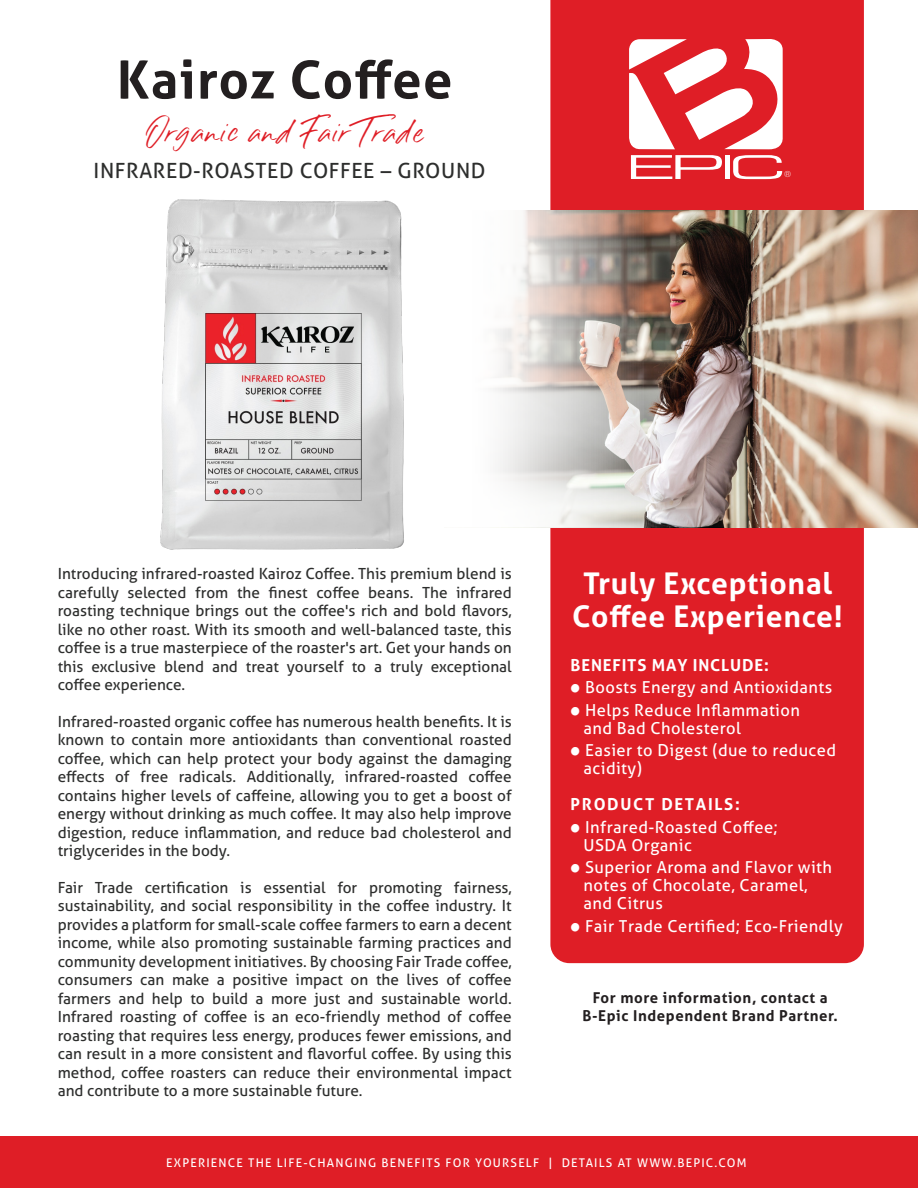
<style>
.page{position:relative;width:918px;height:1188px;background:#fff}
.page>*{position:absolute;margin:0;border:0;box-sizing:border-box;transform-origin:0 0}
.t1{font:700 52.5px "Aller";letter-spacing:.025em;color:#231f20}
.t2{font:700 30px/33px "Aller";letter-spacing:.025em;color:#fff;text-align:center}
.t3{font:30px "Sillii Willinn";letter-spacing:.05em;color:#df1e26}
.t4{font:21px "Aller";letter-spacing:.03em;color:#2d2e2d}
.t5{font:16.5px/18px "Aller";letter-spacing:.025em;color:#fff}
.t6{font:700 16.5px "Aller";letter-spacing:.05em;color:#fff}
.t7{font:700 16.5px "Aller";letter-spacing:.1em;color:#fff}
.t8{font:15.3px/18.5px "Aller";color:#2d2e2d;text-align:justify}
.t9{font:700 15px/18px "Aller";letter-spacing:.04em;color:#231f20;text-align:center}
.t10{font:12px "Aller";letter-spacing:.1em;color:#fff}
.t11{font:300 9px "Nimbus San";color:#fff}
.s1{font-family:"Berlin Sans FB Demi";font-weight:700}
</style>
<div class="page">
<div style="left:550px;top:0;width:314px;height:963px;background:#df1e26"></div>
<div style="left:0;top:1136px;width:918px;height:52px;background:#df1e26"></div>
<img style="left:550px;top:210px;width:368px;height:317px">
<svg style="left:493px;top:210px;width:150px;height:316px"></svg>
<svg style="left:629px;top:39px;width:154px;height:140px"></svg>
<img style="left:160px;top:199px;width:244px;height:351px">
<h1 class="t1" style="left:117px;top:47px;width:337px">Kairoz Coffee</h1>
<h2 class="t3" style="left:146px;top:112px;width:278px">Organic and Fair Trade</h2>
<h3 class="t4" style="left:94px;top:158px;width:394px">INFRARED-ROASTED COFFEE – GROUND</h3>
<p class="t11" style="left:784px;top:170px;width:9px">®</p>
<p class="t8" style="left:58px;top:565px;width:456px">Introducing infrared-roasted Kairoz Coffee. This premium blend is carefully selected from the finest coffee beans. The infrared roasting technique brings out the coffee's rich and bold flavors, like no other roast. With its smooth and well-balanced taste, this coffee is a true masterpiece of the roaster's art. Get your hands on this exclusive blend and treat yourself to a truly exceptional coffee experience.</p>
<p class="t8" style="left:58px;top:712px;width:456px">Infrared-roasted organic coffee has numerous health benefits. It is known to contain more antioxidants than conventional roasted coffee, which can help protect your body against the damaging effects of free radicals. Additionally, infrared-roasted coffee contains higher levels of caffeine, allowing you to get a boost of energy without drinking as much coffee. It may also help improve digestion, reduce inflammation, and reduce bad cholesterol and triglycerides in the body.</p>
<p class="t8" style="left:58px;top:878px;width:456px">Fair Trade certification is essential for promoting fairness, sustainability, and social responsibility in the coffee industry. It provides a platform for small-scale coffee farmers to earn a decent income, while also promoting sustainable farming practices and community development initiatives. By choosing Fair Trade coffee, consumers can make a positive impact on the lives of coffee farmers and help to build a more just and sustainable world.<br>Infrared roasting of coffee is an eco-friendly method of coffee roasting that requires less energy, produces fewer emissions, and can result in a more consistent and flavorful coffee. By using this method, coffee roasters can reduce their environmental impact and contribute to a more sustainable future.</p>
<h2 class="t2" style="left:572px;top:567px;width:272px">Truly Exceptional<br>Coffee Experience!</h2>
<p class="t6" style="left:571px;top:655px;width:200px">BENEFITS MAY INCLUDE:</p>
<p class="t5" style="left:571px;top:678px;width:263px"><span class="s1">•</span> Boosts Energy and Antioxidants</p>
<p class="t5" style="left:584px;top:701px;width:218px;text-indent:-13px"><span class="s1">•</span> Helps Reduce Inflammation and Bad Cholesterol</p>
<p class="t5" style="left:584px;top:741px;width:254px;text-indent:-13px"><span class="s1">•</span> Easier to Digest (due to reduced acidity)</p>
<p class="t7" style="left:571px;top:794px;width:171px">PRODUCT DETAILS:</p>
<p class="t5" style="left:584px;top:818px;width:196px;text-indent:-13px"><span class="s1">•</span> Infrared-Roasted Coffee;<br>USDA Organic</p>
<p class="t5" style="left:584px;top:858px;width:250px;text-indent:-13px"><span class="s1">•</span> Superior Aroma and Flavor with notes of Chocolate, Caramel, and Citrus</p>
<p class="t5" style="left:571px;top:917px;width:274px"><span class="s1">•</span> Fair Trade Certified; Eco-Friendly</p>
<p class="t9" style="left:582px;top:988px;width:257px">For more information, contact a<br>B-Epic Independent Brand Partner.</p>
<p class="t10" style="left:166px;top:1155px;width:582px">EXPERIENCE THE LIFE-CHANGING BENEFITS FOR YOURSELF | DETAILS AT WWW.BEPIC.COM</p>
</div>
